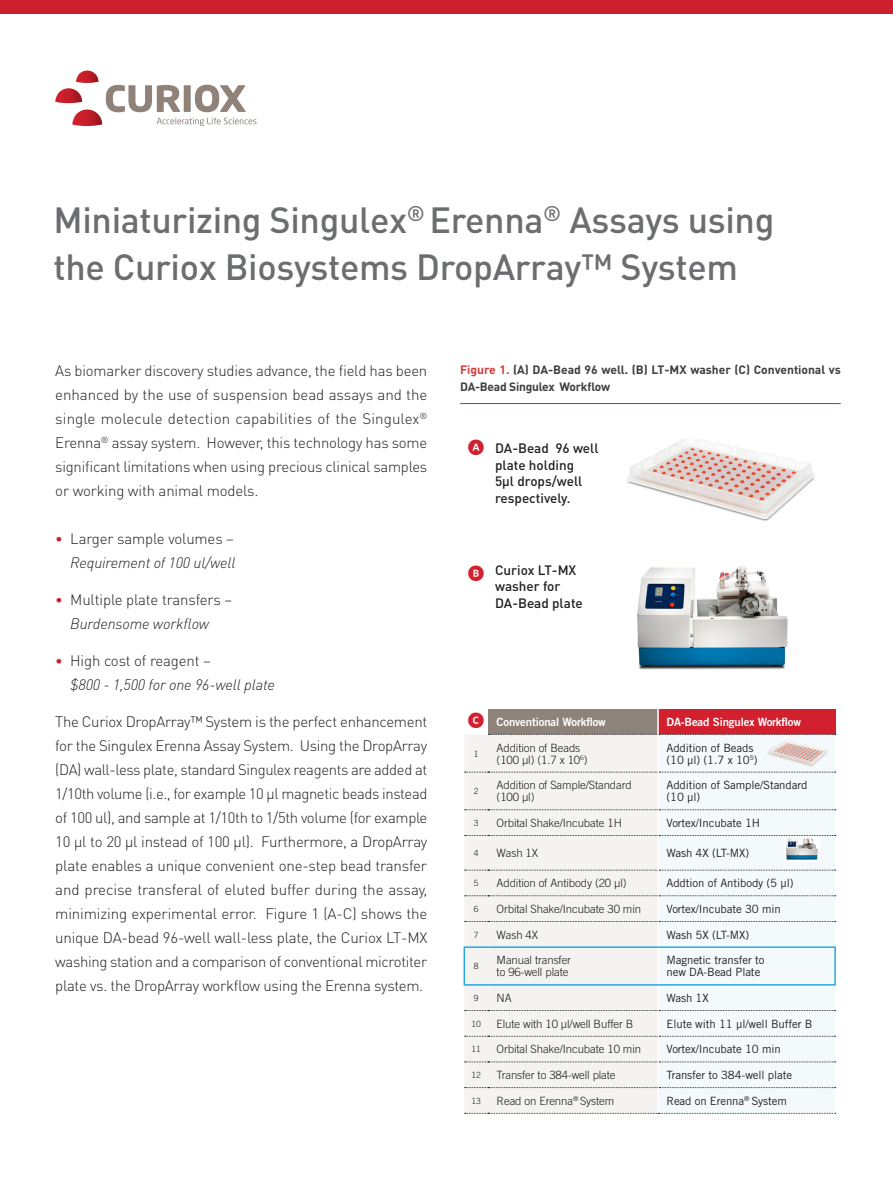
<style>
.page{position:relative;width:893px;height:1187px;background:#fff}
.page>*{position:absolute;margin:0;border:0;box-sizing:border-box;transform-origin:0 0}
.Tech_cover_head{font:500 36px/46.8px "DIN Pro";letter-spacing:-.01em;color:#6c6d70}
.t1{font:16.5px "Whitney Index Black Rd Bd";color:#d2202f}
.Body_text_no_indent{font:300 15px/24px "DIN Pro";letter-spacing:-.015em;color:#231f20;text-align:justify}
.t2{font:italic 300 15px/24px "DIN Pro";letter-spacing:-.01em;color:#231f20;text-align:right}
.t3{font:500 13.5px/16.5px "DIN Pro";color:#231f20}
.t4{font:700 12px/16.5px "DIN Pro";letter-spacing:-.005em;color:#3e3e3f}
.References{font:11.4px/12px "Trade Gothic LT Std";letter-spacing:-.01em;color:#231f20}
.References-2{font:300 11.4px/12px "Trade Gothic LT Std";letter-spacing:-.01em;color:#231f20}
.References-3{font:11.4px "Trade Gothic LT Std Bd 2";letter-spacing:-.01em;color:#fff}
.References-4{font:300 8.55px "Trade Gothic LT Std";letter-spacing:-.01em;color:#231f20}
.s1{font-style:normal;font-size:14.25px;color:#ce202c}
.s2{font-style:normal}
.s3{font-size:14.25px;color:#ce202c}
.s4{font-style:italic}
.s5{color:#d23d38}
</style>
<div class="page">
<div style="left:0;top:0;width:893px;height:14px;background:#ce202c"></div>
<hr style="left:460px;top:403px;width:381px;height:1px;background:#d2202f">
<img style="left:627px;top:438px;width:188px;height:83px">
<img style="left:637px;top:566px;width:151px;height:104px">
<div style="left:488px;top:708px;width:170px;height:26px;background:#8e837a"></div>
<div style="left:658px;top:708px;width:177px;height:26px;background:#d2202f"></div>
<div style="left:464px;top:735px;width:193px;height:378px;background:#f4f3f1"></div>
<div style="left:659px;top:735px;width:176px;height:377px;background:#f4fafc"></div>
<svg style="left:488px;top:734px;width:348px;height:1px"></svg>
<svg style="left:465px;top:771px;width:371px;height:1px"></svg>
<svg style="left:465px;top:809px;width:371px;height:1px"></svg>
<svg style="left:465px;top:835px;width:371px;height:1px"></svg>
<svg style="left:465px;top:869px;width:371px;height:1px"></svg>
<svg style="left:465px;top:895px;width:371px;height:1px"></svg>
<svg style="left:465px;top:921px;width:371px;height:1px"></svg>
<svg style="left:465px;top:1010px;width:371px;height:1px"></svg>
<svg style="left:465px;top:1035px;width:371px;height:1px"></svg>
<svg style="left:465px;top:1061px;width:371px;height:1px"></svg>
<svg style="left:465px;top:1087px;width:371px;height:1px"></svg>
<svg style="left:465px;top:1112px;width:371px;height:1px"></svg>
<hr style="left:657px;top:708px;width:2px;height:26px;background:#fff">
<hr style="left:657px;top:734px;width:2px;height:38px;background:#fff">
<hr style="left:657px;top:809px;width:2px;height:26px;background:#fff">
<hr style="left:657px;top:835px;width:2px;height:35px;background:#fff">
<hr style="left:657px;top:895px;width:2px;height:26px;background:#fff">
<hr style="left:657px;top:921px;width:2px;height:25px;background:#fff">
<hr style="left:657px;top:1010px;width:2px;height:26px;background:#fff">
<hr style="left:657px;top:1061px;width:2px;height:26px;background:#fff">
<hr style="left:657px;top:1087px;width:2px;height:25px;background:#fff">
<svg style="left:464px;top:946px;width:24px;height:1px"></svg>
<hr style="left:488px;top:946px;width:170px;height:1px;background:#25a9e0">
<hr style="left:658px;top:946px;width:178px;height:1px;background:#25a9e0">
<svg style="left:464px;top:984px;width:24px;height:1px"></svg>
<hr style="left:488px;top:984px;width:170px;height:1px;background:#25a9e0">
<hr style="left:658px;top:984px;width:178px;height:1px;background:#25a9e0">
<hr style="left:464px;top:947px;width:1px;height:37px;background:#25a9e0">
<hr style="left:834px;top:947px;width:2px;height:37px;background:#25a9e0">
<img style="left:766px;top:739px;width:62px;height:28px">
<img style="left:784px;top:836px;width:35px;height:25px">
<svg style="left:55px;top:71px;width:201px;height:55px"></svg>
<p class="Tech_cover_head" style="left:54px;top:195px;width:722px">Miniaturizing Singulex<sup>®</sup> Erenna<sup>®</sup> Assays using the Curiox Biosystems DropArray™ System</p>
<p class="Body_text_no_indent" style="left:55px;top:358px;width:374px">As biomarker discovery studies advance, the field has been enhanced by the use of suspension bead assays and the single molecule detection capabilities of the Singulex<sup>® </sup>Erenna<sup>®</sup> assay system. However, this technology has some significant limitations when using precious clinical samples or working with animal models.</p>
<p class="t2" style="left:55px;top:527px;width:182px"><span class="s1">•</span> <span class="s2">Larger sample volumes –<br></span>Requirement of 100 ul/well</p>
<p class="Body_text_no_indent" style="left:55px;top:587px;width:178px;text-align:center"><span class="s3">•</span> Multiple plate transfers –<br><span class="s4">Burdensome workflow</span></p>
<p class="t2" style="left:70px;top:648px;width:206px;text-align:left;text-indent:-15px"><span class="s1">•</span> <span class="s2">High cost of reagent –<br></span>$800 - 1,500 for one 96-well plate</p>
<p class="Body_text_no_indent" style="left:55px;top:708px;width:374px">The Curiox DropArray™ System is the perfect enhancement for the Singulex Erenna Assay System. Using the DropArray (DA) wall-less plate, standard Singulex reagents are added at 1/10th volume (i.e., for example 10 µl magnetic beads instead of 100 ul), and sample at 1/10th to 1/5th volume (for example 10 µl to 20 µl instead of 100 µl). Furthermore, a DropArray plate enables a unique convenient one-step bead transfer and precise transferal of eluted buffer during the assay, minimizing experimental error. Figure 1 (A-C) shows the unique DA-bead 96-well wall-less plate, the Curiox LT-MX washing station and a comparison of conventional microtiter plate vs. the DropArray workflow using the Erenna system.</p>
<p class="t4" style="left:460px;top:361px;width:382px"><span class="s5">Figure 1.</span> (A) DA-Bead 96 well. (B) LT-MX washer (C) Conventional vs<br>DA-Bead Singulex Workflow</p>
<p class="t1" style="left:468px;top:440px;width:18px">A</p>
<p class="t3" style="left:495px;top:439px;width:105px">DA-Bead 96 well plate holding<br>5µl drops/well respectively.</p>
<p class="t1" style="left:468px;top:565px;width:18px">B</p>
<p class="t3" style="left:495px;top:561px;width:89px">Curiox LT-MX washer for<br>DA-Bead plate</p>
<p class="t1" style="left:468px;top:713px;width:18px">C</p>
<p class="References-3" style="left:497px;top:714px;width:111px">Conventional Workflow</p>
<p class="References-3" style="left:666px;top:714px;width:136px">DA-Bead Singulex Workflow</p>
<p class="References-4" style="left:474px;top:748px;width:6px">1</p>
<p class="References-2" style="left:497px;top:741px;width:92px">Addition of Beads (100 µl) (1.7 x 10<sup>6</sup>)</p>
<p class="References" style="left:666px;top:741px;width:92px">Addition of Beads (10 µl) (1.7 x 10<sup>5</sup>)</p>
<p class="References-4" style="left:474px;top:786px;width:6px">2</p>
<p class="References-2" style="left:497px;top:779px;width:137px">Addition of Sample/Standard (100 µl)</p>
<p class="References" style="left:666px;top:779px;width:142px">Addition of Sample/Standard (10 µl)</p>
<p class="References-4" style="left:474px;top:817px;width:6px">3</p>
<p class="References-2" style="left:497px;top:816px;width:127px">Orbital Shake/Incubate 1H</p>
<p class="References" style="left:666px;top:816px;width:95px">Vortex/Incubate 1H</p>
<p class="References-4" style="left:474px;top:847px;width:6px">4</p>
<p class="References-2" style="left:497px;top:846px;width:43px">Wash 1X</p>
<p class="References" style="left:666px;top:846px;width:84px">Wash 4X (LT-MX)</p>
<p class="References-4" style="left:474px;top:878px;width:6px">5</p>
<p class="References-2" style="left:497px;top:877px;width:131px">Addition of Antibody (20 µl)</p>
<p class="References" style="left:666px;top:877px;width:128px">Addtion of Antibody (5 µl)</p>
<p class="References-4" style="left:474px;top:903px;width:6px">6</p>
<p class="References-2" style="left:497px;top:902px;width:146px">Orbital Shake/Incubate 30 min</p>
<p class="References" style="left:666px;top:902px;width:116px">Vortex/Incubate 30 min</p>
<p class="References-4" style="left:474px;top:929px;width:6px">7</p>
<p class="References-2" style="left:497px;top:928px;width:43px">Wash 4X</p>
<p class="References" style="left:666px;top:928px;width:84px">Wash 5X (LT-MX)</p>
<p class="References-4" style="left:474px;top:961px;width:6px">8</p>
<p class="References-2" style="left:497px;top:954px;width:76px">Manual transfer to 96-well plate</p>
<p class="References" style="left:666px;top:954px;width:99px">Magnetic transfer to new DA-Bead Plate</p>
<p class="References-4" style="left:474px;top:992px;width:6px">9</p>
<p class="References-2" style="left:497px;top:991px;width:17px">NA</p>
<p class="References" style="left:666px;top:991px;width:44px">Wash 1X</p>
<p class="References-4" style="left:471px;top:1018px;width:11px">10</p>
<p class="References-2" style="left:497px;top:1017px;width:138px">Elute with 10 µl/well Buffer B</p>
<p class="References" style="left:666px;top:1017px;width:147px">Elute with 11 µl/well Buffer B</p>
<p class="References-4" style="left:471px;top:1044px;width:11px">11</p>
<p class="References-2" style="left:497px;top:1043px;width:146px">Orbital Shake/Incubate 10 min</p>
<p class="References" style="left:666px;top:1043px;width:116px">Vortex/Incubate 10 min</p>
<p class="References-4" style="left:471px;top:1069px;width:11px">12</p>
<p class="References-2" style="left:497px;top:1068px;width:120px">Transfer to 384-well plate</p>
<p class="References" style="left:666px;top:1068px;width:127px">Transfer to 384-well plate</p>
<p class="References-4" style="left:471px;top:1095px;width:11px">13</p>
<p class="References-2" style="left:497px;top:1094px;width:119px">Read on Erenna<sup>®</sup> System</p>
<p class="References" style="left:666px;top:1094px;width:122px">Read on Erenna<sup>®</sup> System</p>
</div>
